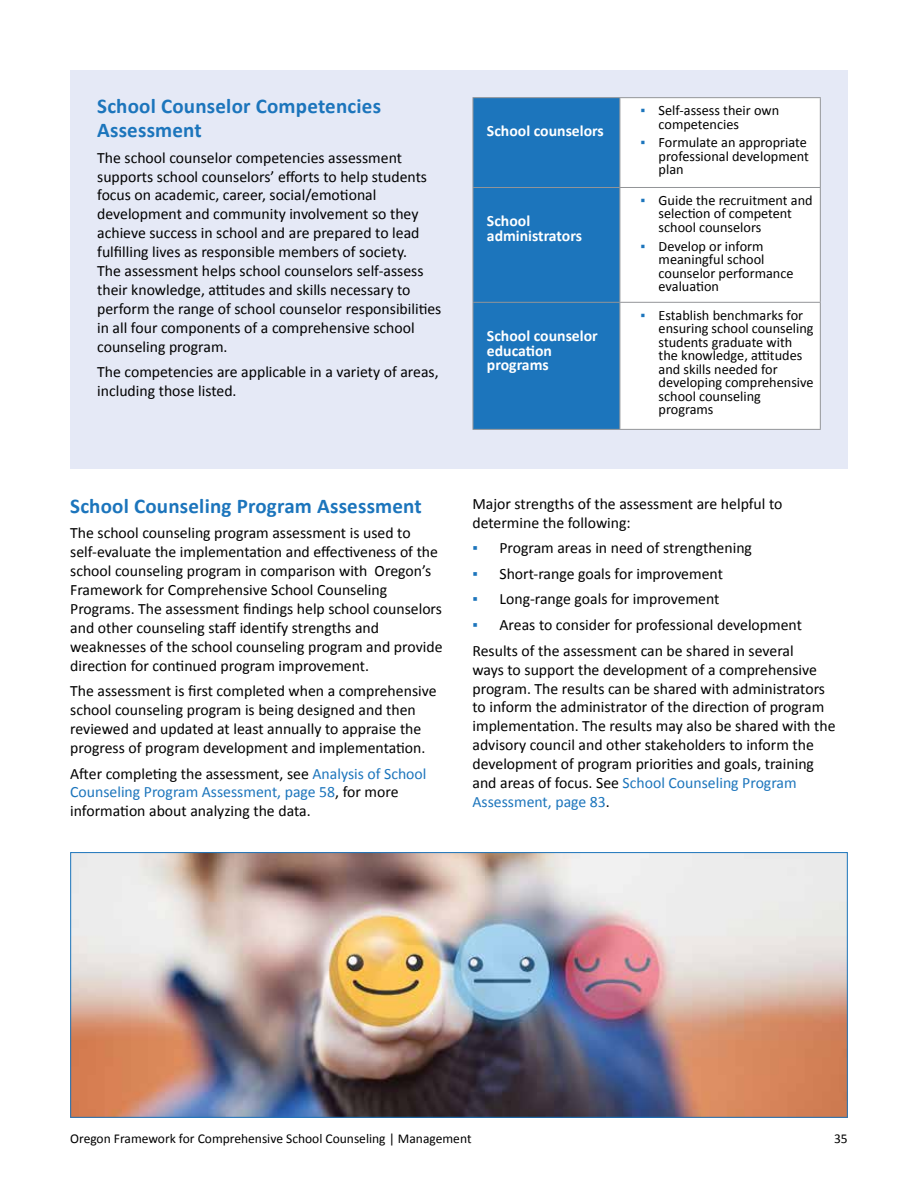
<style>
.page{position:relative;width:918px;height:1188px;background:#fff}
.page>*{position:absolute;margin:0;border:0;box-sizing:border-box;transform-origin:0 0}
.Body{font:700 21px/24px "Calibri";letter-spacing:.01em;color:#1c75bc}
.Body-2{font:15.75px/18.9px "Calibri";color:#000}
.Table_Header{font:700 15.75px/14.4px "Calibri";color:#fff}
.t1{font:14.25px/13.5px "Calibri";color:#000}
.t2{font:13.5px "Calibri";color:#000}
.s1{color:#1c75bc}
</style>
<div class="page">
<div style="left:70px;top:70px;width:778px;height:399px;background:#e5e9f6"></div>
<div style="left:473px;top:98px;width:146px;height:331px;background:#1c75bc"></div>
<div style="left:620px;top:98px;width:200px;height:331px;background:#fff"></div>
<hr style="left:472px;top:187px;width:148px;height:1px;background:#939598">
<hr style="left:620px;top:187px;width:201px;height:1px;background:#939598">
<hr style="left:472px;top:302px;width:148px;height:1px;background:#939598">
<hr style="left:620px;top:302px;width:201px;height:1px;background:#939598">
<hr style="left:472px;top:97px;width:148px;height:1px;background:#939598">
<hr style="left:472px;top:98px;width:1px;height:89px;background:#939598">
<hr style="left:472px;top:188px;width:1px;height:114px;background:#939598">
<hr style="left:472px;top:303px;width:1px;height:126px;background:#939598">
<hr style="left:472px;top:429px;width:148px;height:1px;background:#939598">
<hr style="left:620px;top:97px;width:201px;height:1px;background:#939598">
<hr style="left:619px;top:98px;width:1px;height:89px;background:#939598">
<hr style="left:820px;top:98px;width:1px;height:89px;background:#939598">
<hr style="left:619px;top:188px;width:1px;height:114px;background:#939598">
<hr style="left:820px;top:188px;width:1px;height:114px;background:#939598">
<hr style="left:619px;top:303px;width:1px;height:126px;background:#939598">
<hr style="left:820px;top:303px;width:1px;height:126px;background:#939598">
<hr style="left:620px;top:429px;width:201px;height:1px;background:#939598">
<img style="left:72px;top:854px;width:774px;height:262px">
<div style="left:70px;top:852px;width:778px;height:266px;border:1px solid #1c75bc"></div>
<p class="Body" style="left:97px;top:94px;width:285px">School Counselor Competencies<br>Assessment</p>
<p class="Body-2" style="left:97px;top:148px;width:346px">The school counselor competencies assessment supports school counselors’ efforts to help students focus on academic, career, social/emotional development and community involvement so they achieve success in school and are prepared to lead fulfilling lives as responsible members of society.<br>The assessment helps school counselors self-assess their knowledge, attitudes and skills necessary to perform the range of school counselor responsibilities in all four components of a comprehensive school counseling program.</p>
<p class="Body-2" style="left:97px;top:363px;width:343px">The competencies are applicable in a variety of areas, including those listed.</p>
<p class="Table_Header" style="left:487px;top:124px;width:118px">School counselors</p>
<p class="Table_Header" style="left:487px;top:214px;width:97px">School administrators</p>
<p class="Table_Header" style="left:487px;top:329px;width:112px">School counselor education programs</p>
<p class="t1" style="left:659px;top:104px;width:122px;text-indent:-18px"><span class="s1">▪</span> Self-assess their own competencies</p>
<p class="t1" style="left:659px;top:136px;width:152px;text-indent:-18px"><span class="s1">▪</span> Formulate an appropriate professional development plan</p>
<p class="t1" style="left:659px;top:193px;width:156px;text-indent:-18px"><span class="s1">▪</span> Guide the recruitment and selection of competent school counselors</p>
<p class="t1" style="left:659px;top:239px;width:136px;text-indent:-18px"><span class="s1">▪</span> Develop or inform meaningful school counselor performance evaluation</p>
<p class="t1" style="left:659px;top:308px;width:156px;text-indent:-18px"><span class="s1">▪</span> Establish benchmarks for ensuring school counseling students graduate with the knowledge, attitudes and skills needed for developing comprehensive school counseling programs</p>
<h2 class="Body" style="left:70px;top:494px;width:353px">School Counseling Program Assessment</h2>
<p class="Body-2" style="left:70px;top:524px;width:374px">The school counseling program assessment is used to self-evaluate the implementation and effectiveness of the school counseling program in comparison with Oregon’s Framework for Comprehensive School Counseling Programs. The assessment findings help school counselors and other counseling staff identify strengths and weaknesses of the school counseling program and provide direction for continued program improvement.</p>
<p class="Body-2" style="left:70px;top:682px;width:368px">The assessment is first completed when a comprehensive school counseling program is being designed and then reviewed and updated at least annually to appraise the progress of program development and implementation.</p>
<p class="Body-2" style="left:70px;top:764px;width:358px">After completing the assessment, see <span class="s1">Analysis of School<br>Counseling Program Assessment, page 58</span>, for more information about analyzing the data.</p>
<p class="Body-2" style="left:472px;top:494px;width:312px">Major strengths of the assessment are helpful to determine the following:</p>
<p class="Body-2" style="left:472px;top:539px;width:281px"><span class="s1">▪</span> Program areas in need of strengthening</p>
<p class="Body-2" style="left:472px;top:564px;width:252px"><span class="s1">▪</span> Short-range goals for improvement</p>
<p class="Body-2" style="left:472px;top:590px;width:248px"><span class="s1">▪</span> Long-range goals for improvement</p>
<p class="Body-2" style="left:472px;top:615px;width:331px"><span class="s1">▪</span> Areas to consider for professional development</p>
<p class="Body-2" style="left:472px;top:641px;width:365px">Results of the assessment can be shared in several<br>ways to support the development of a comprehensive program. The results can be shared with administrators to inform the administrator of the direction of program implementation. The results may also be shared with the advisory council and other stakeholders to inform the development of program priorities and goals, training and areas of focus. See <span class="s1">School Counseling Program Assessment, page 83</span>.</p>
<p class="t2" style="left:70px;top:1130px;width:403px">Oregon Framework for Comprehensive School Counseling | Management</p>
<p class="t2" style="left:834px;top:1130px;width:15px">35</p>
</div>
